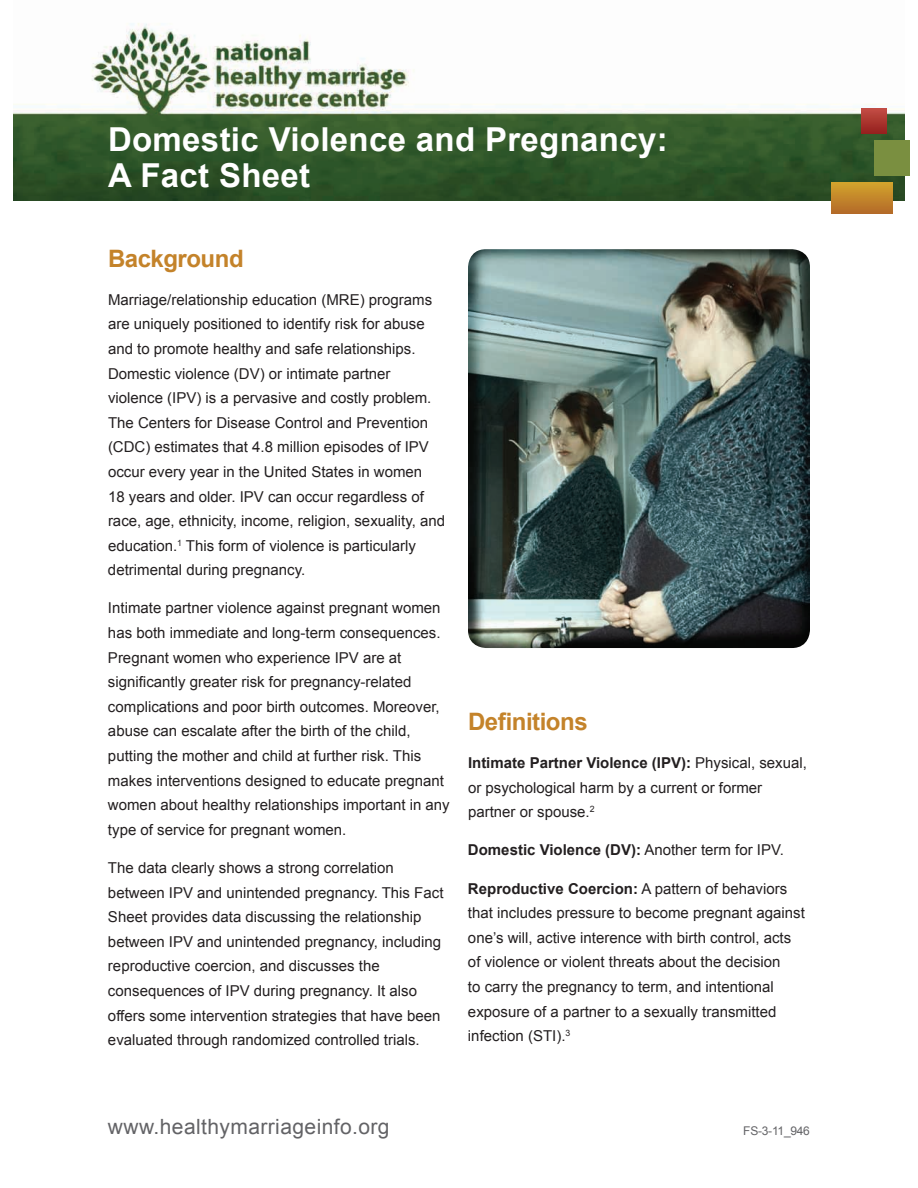
<style>
.page{position:relative;width:918px;height:1188px;background:#fff}
.page>*{position:absolute;margin:0;border:0;box-sizing:border-box;transform-origin:0 0}
.t1{font:700 33px "Arial";letter-spacing:.01em;color:#fff}
.TIP_Body{font:700 24px "Arial";letter-spacing:-.02em;color:#c4832a}
.t2{font:21px "Arial";letter-spacing:.02em;color:#636366}
.TIP_Body-2{font:15px/24.6px "Arial";color:#231f20}
.TIP_Body-3{font:700 15px "Arial";color:#231f20}
.t3{font:12px "Arial";letter-spacing:-.02em;color:#636366}
.s1{font-weight:700}
.s2{font-weight:400}
</style>
<div class="page">
<img style="left:14px;top:23px;width:890px;height:178px">
<div style="left:831px;top:183px;width:61px;height:30px;background:linear-gradient(to bottom,#d2a32c,#b56d29)"></div>
<div style="left:874px;top:140px;width:35px;height:36px;background:#7a8f40"></div>
<div style="left:862px;top:109px;width:24px;height:24px;background:linear-gradient(to bottom,#c14c42,#982220)"></div>
<img style="left:468px;top:249px;width:342px;height:399px">
<p class="t1" style="left:108px;top:118px;width:561px">Domestic Violence and Pregnancy:</p>
<p class="t1" style="left:108px;top:154px;width:204px">A Fact Sheet</p>
<p class="TIP_Body" style="left:108px;top:242px;width:137px">Background</p>
<p class="TIP_Body-2" style="left:108px;top:287px;width:339px">Marriage/relationship education (MRE) programs are uniquely positioned to identify risk for abuse and to promote healthy and safe relationships.<br>Domestic violence (DV) or intimate partner violence (IPV) is a pervasive and costly problem.<br>The Centers for Disease Control and Prevention (CDC) estimates that 4.8 million episodes of IPV occur every year in the United States in women<br>18 years and older. IPV can occur regardless of race, age, ethnicity, income, religion, sexuality, and education.<sup>1</sup> This form of violence is particularly detrimental during pregnancy.</p>
<p class="TIP_Body-2" style="left:108px;top:596px;width:343px">Intimate partner violence against pregnant women has both immediate and long-term consequences.<br>Pregnant women who experience IPV are at significantly greater risk for pregnancy-related complications and poor birth outcomes. Moreover, abuse can escalate after the birth of the child, putting the mother and child at further risk. This makes interventions designed to educate pregnant women about healthy relationships important in any type of service for pregnant women.</p>
<p class="TIP_Body-2" style="left:108px;top:856px;width:337px">The data clearly shows a strong correlation between IPV and unintended pregnancy. This Fact Sheet provides data discussing the relationship between IPV and unintended pregnancy, including reproductive coercion, and discusses the consequences of IPV during pregnancy. It also offers some intervention strategies that have been evaluated through randomized controlled trials.</p>
<p class="TIP_Body" style="left:468px;top:706px;width:121px">Definitions</p>
<p class="TIP_Body-2" style="left:468px;top:751px;width:340px"><span class="s1">Intimate Partner Violence (IPV):</span> Physical, sexual, or psychological harm by a current or former partner or spouse.<sup>2</sup></p>
<p class="TIP_Body-3" style="left:468px;top:840px;width:317px">Domestic Violence (DV): <span class="s2">Another term for IPV.</span></p>
<p class="TIP_Body-2" style="left:468px;top:876px;width:338px"><span class="s1">Reproductive Coercion:</span> A pattern of behaviors that includes pressure to become pregnant against one’s will, active interence with birth control, acts of violence or violent threats about the decision<br>to carry the pregnancy to term, and intentional exposure of a partner to a sexually transmitted infection (STI).<sup>3</sup></p>
<p class="t2" style="left:108px;top:1113px;width:283px">www.healthymarriageinfo.org</p>
<p class="t3" style="left:743px;top:1123px;width:68px">FS-3-11_946</p>
</div>
